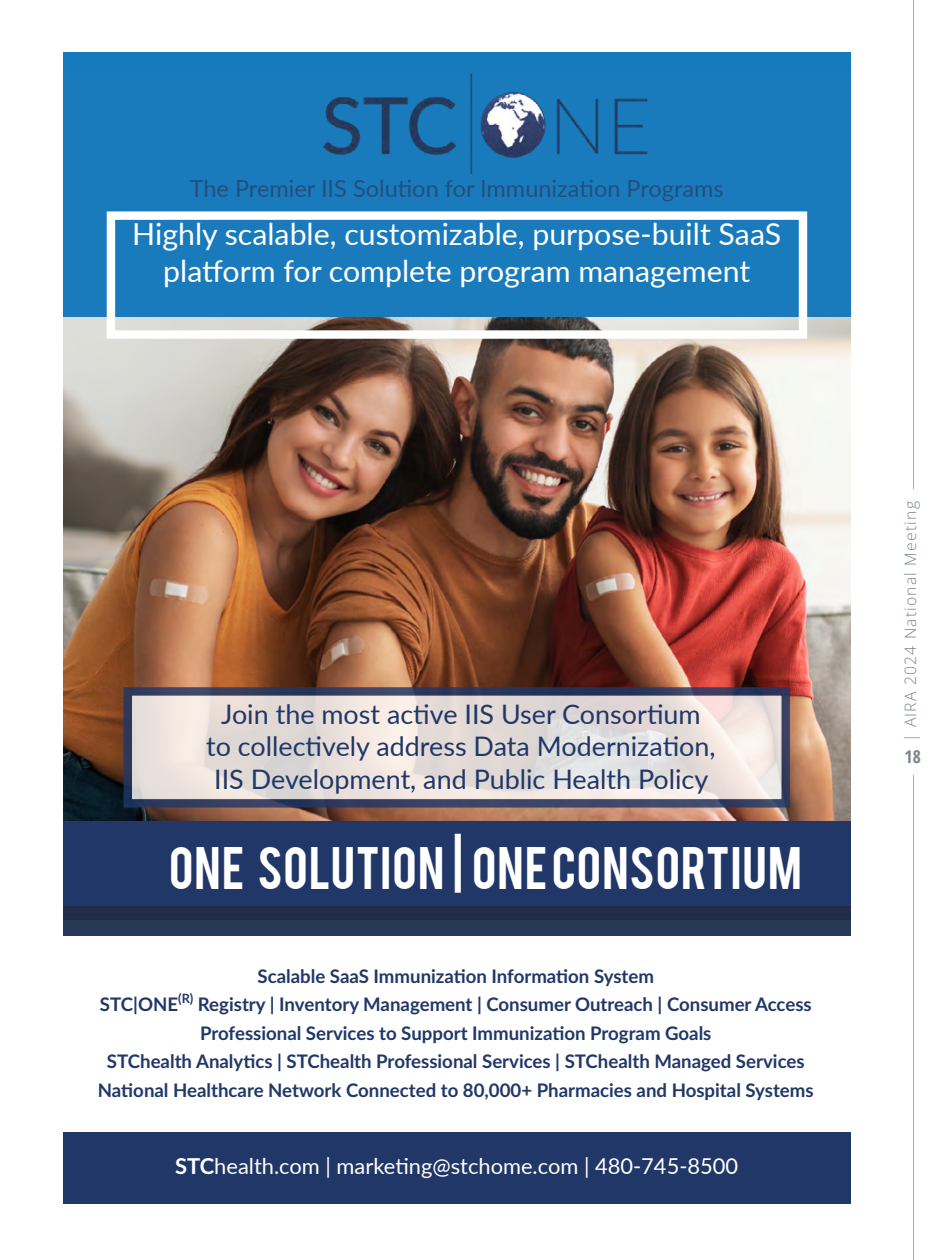
<style>
.page{position:relative;width:945px;height:1260px;background:#fff}
.page>*{position:absolute;margin:0;border:0;box-sizing:border-box;transform-origin:0 0}
.t1{font:47.07px "Bebas";letter-spacing:.025em;color:#fff}
.t2{font:30.28px/36.4px "Lato";color:#fff;text-align:center}
.t3{font:26.95px/32.4px "Lato";color:#203767;text-align:center}
.t4{font:23.62px "Lato";color:#234f7e}
.t5{font:21.88px "Lato";color:#fff}
.t6{font:700 18.72px "Lato";color:#203767}
.t7{font:700 condensed 17.5px "Open Sans";color:#79858d}
.t8{font:300 15.75px "Open Sans";letter-spacing:.075em;color:#79858d}
.t9{font:700 12.78px "Lato";color:#203767}
.s1{font-weight:700}
</style>
<div class="page">
<hr style="left:913px;top:0;width:1px;height:1260px;background:#f93">
<div style="left:904px;top:489px;width:21px;height:266px;background:#fff"></div>
<div style="left:897px;top:750px;width:31px;height:25px;background:#fff"></div>
<img style="left:63px;top:52px;width:787px;height:884px">
<div style="left:63px;top:1132px;width:787px;height:71px;background:#203767"></div>
<img style="left:63px;top:317px;width:787px;height:504px">
<svg style="left:133px;top:696px;width:648px;height:103px;background:#e7e0dc"></svg>
<div style="left:124px;top:687px;width:666px;height:121px;border:8px solid #203767"></div>
<div style="left:63px;top:821px;width:787px;height:85px;background:#203767"></div>
<div style="left:63px;top:71px;width:787px;height:246px;background:#1a7bbc"></div>
<img style="left:306px;top:53px;width:360px;height:120px">
<div style="left:107px;top:211px;width:700px;height:128px;border:8px solid #fff"></div>
<p class="t4" style="left:190px;top:171px;width:536px">The Premier IIS Solution for Immunization Programs</p>
<p class="t2" style="left:132px;top:215px;width:650px">Highly scalable, customizable, purpose-built SaaS platform for complete program management</p>
<p class="t3" style="left:206px;top:697px;width:511px">Join the most active IIS User Consortium to collectively address Data Modernization,<br>IIS Development, and Public Health Policy</p>
<p class="t1" style="left:169px;top:834px;width:635px">ONE SOLUTION | ONE CONSORTIUM</p>
<p class="t6" style="left:258px;top:962px;width:398px">Scalable SaaS Immunization Information System</p>
<p class="t6" style="left:100px;top:991px;width:80px">STC|ONE</p>
<p class="t9" style="left:178px;top:989px;width:17px">(R)</p>
<p class="t6" style="left:198px;top:991px;width:615px">Registry | Inventory Management | Consumer Outreach | Consumer Access</p>
<p class="t6" style="left:200px;top:1019px;width:513px">Professional Services to Support Immunization Program Goals</p>
<p class="t6" style="left:107px;top:1048px;width:699px">STChealth Analytics | STChealth Professional Services | STChealth Managed Services</p>
<p class="t6" style="left:98px;top:1076px;width:717px">National Healthcare Network Connected to 80,000+ Pharmacies and Hospital Systems</p>
<p class="t5" style="left:175px;top:1150px;width:564px"><span class="s1">STC</span>health.com | marketing@stchome.com | 480-745-8500</p>
<p class="t8" style="left:900px;top:742px;width:243px;rotate:-90deg">| AIRA 2024 National Meeting</p>
<p class="t7" style="left:904px;top:745px;width:18px">18</p>
</div>
